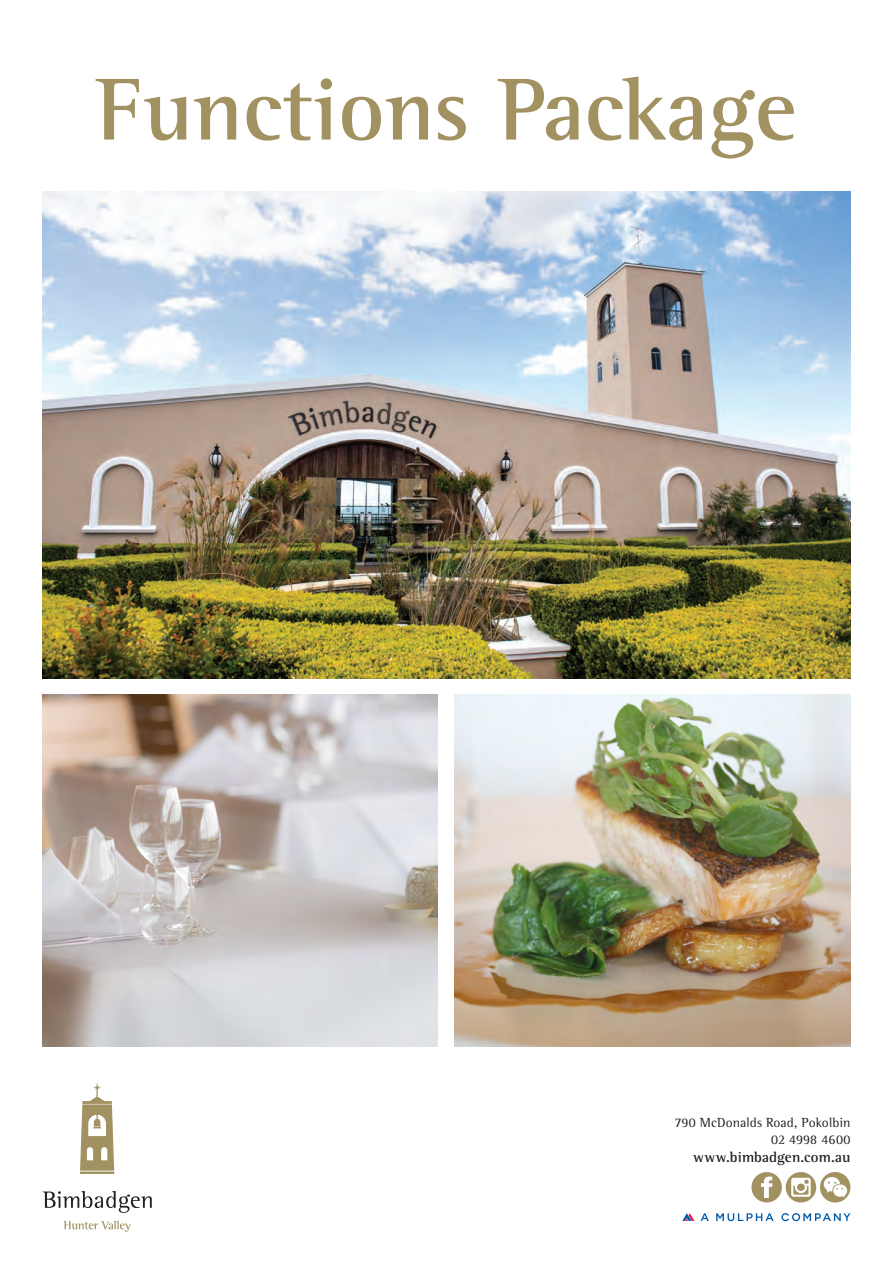
<style>
.page{position:relative;width:893px;height:1263px;background:#fff}
.page>*{position:absolute;margin:0;border:0;box-sizing:border-box;transform-origin:0 0}
.t1{font:700 90px "Rotis Semi Serif Pro";color:#a29161}
.t2{font:700 15px "Rotis Semi Serif Pro";letter-spacing:.005em;color:#231f20}
.t3{font:13.5px "Rotis Semi Serif Pro";letter-spacing:.01em;color:#231f20}
.s1{font-family:"Rotis Serif Pro"}
</style>
<div class="page">
<img style="left:43px;top:694px;width:395px;height:352px">
<img style="left:43px;top:191px;width:807px;height:487px">
<img style="left:455px;top:694px;width:395px;height:352px">
<svg style="left:716px;top:1213px;width:58px;height:8px"></svg>
<svg style="left:701px;top:1213px;width:8px;height:8px"></svg>
<svg style="left:781px;top:1213px;width:69px;height:8px"></svg>
<svg style="left:682px;top:1213px;width:12px;height:8px"></svg>
<svg style="left:751px;top:1172px;width:31px;height:30px"></svg>
<div style="left:786px;top:1172px;width:30px;height:30px;background:#a29161;border-radius:50%"></div>
<svg style="left:791px;top:1178px;width:20px;height:19px"></svg>
<div style="left:820px;top:1172px;width:30px;height:30px;background:#a29161;border-radius:50%"></div>
<svg style="left:823px;top:1176px;width:25px;height:21px"></svg>
<svg style="left:80px;top:1083px;width:34px;height:91px"></svg>
<svg style="left:43px;top:1191px;width:109px;height:22px"></svg>
<svg style="left:63px;top:1221px;width:68px;height:11px"></svg>
<p class="t1" style="left:96px;top:54px;width:702px">Functions Packa<span class="s1">g</span>e</p>
<p class="t3" style="left:675px;top:1114px;width:177px">790 McDonalds Road, Pokolbin</p>
<p class="t3" style="left:771px;top:1131px;width:81px">02 4998 4600</p>
<p class="t2" style="left:693px;top:1147px;width:159px">www.bimbad<span class="s1">g</span>en.com.au</p>
</div>
